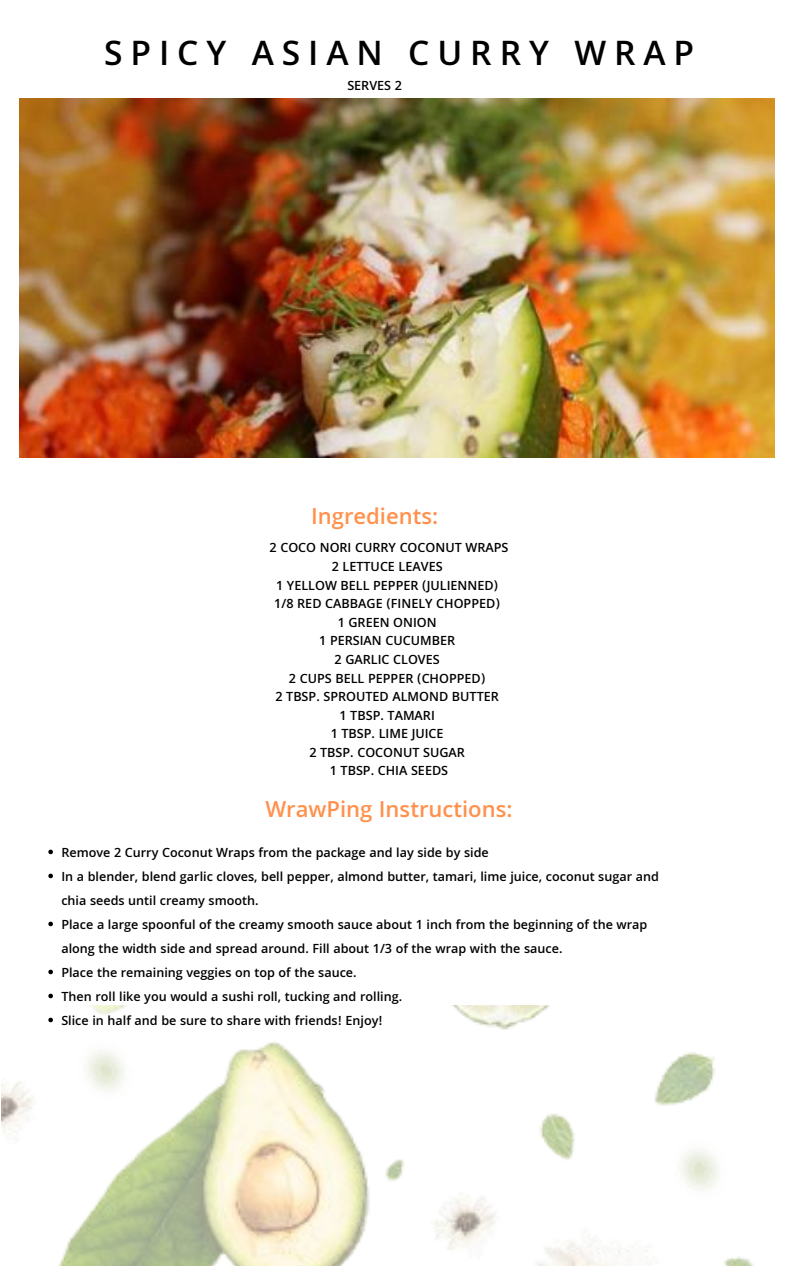
<style>
.page{position:relative;width:794px;height:1266px;background:#fff}
.page>*{position:absolute;margin:0;border:0;box-sizing:border-box;transform-origin:0 0}
.t1{font:600 36px "Khula";letter-spacing:.22em;color:#000}
.t2{font:600 23.62px "Khula";color:#ff914d}
.t3{font:600 13.5px/18.6px "Khula";color:#000}
</style>
<div class="page">
<img style="left:19px;top:98px;width:755px;height:359px">
<svg style="left:48px;top:849px;width:5px;height:5px"></svg>
<svg style="left:48px;top:873px;width:5px;height:5px"></svg>
<svg style="left:48px;top:921px;width:5px;height:5px"></svg>
<svg style="left:48px;top:969px;width:5px;height:5px"></svg>
<svg style="left:48px;top:993px;width:5px;height:5px"></svg>
<img style="left:2px;top:1005px;width:752px;height:261px">
<h1 class="t1" style="left:104px;top:31px;width:591px">SPICY ASIAN CURRY WRAP</h1>
<p class="t3" style="left:347px;top:76px;width:56px">SERVES 2</p>
<h2 class="t2" style="left:311px;top:502px;width:129px">Ingredients:</h2>
<p class="t3" style="left:269px;top:538px;width:240px;text-align:center">2 COCO NORI CURRY COCONUT WRAPS<br>2 LETTUCE LEAVES<br>1 YELLOW BELL PEPPER (JULIENNED)<br>1/8 RED CABBAGE (FINELY CHOPPED)<br>1 GREEN ONION<br>1 PERSIAN CUCUMBER<br>2 GARLIC CLOVES<br>2 CUPS BELL PEPPER (CHOPPED)<br>2 TBSP. SPROUTED ALMOND BUTTER<br>1 TBSP. TAMARI<br>1 TBSP. LIME JUICE<br>2 TBSP. COCONUT SUGAR<br>1 TBSP. CHIA SEEDS</p>
<h2 class="t2" style="left:265px;top:794px;width:248px">WrawPing Instructions:</h2>
<p class="t3" style="left:61px;top:840px;width:598px;line-height:24px">Remove 2 Curry Coconut Wraps from the package and lay side by side<br>In a blender, blend garlic cloves, bell pepper, almond butter, tamari, lime juice, coconut sugar and chia seeds until creamy smooth.<br>Place a large spoonful of the creamy smooth sauce about 1 inch from the beginning of the wrap along the width side and spread around. Fill about 1/3 of the wrap with the sauce.<br>Place the remaining veggies on top of the sauce.<br>Then roll like you would a sushi roll, tucking and rolling.<br>Slice in half and be sure to share with friends! Enjoy!</p>
</div>
